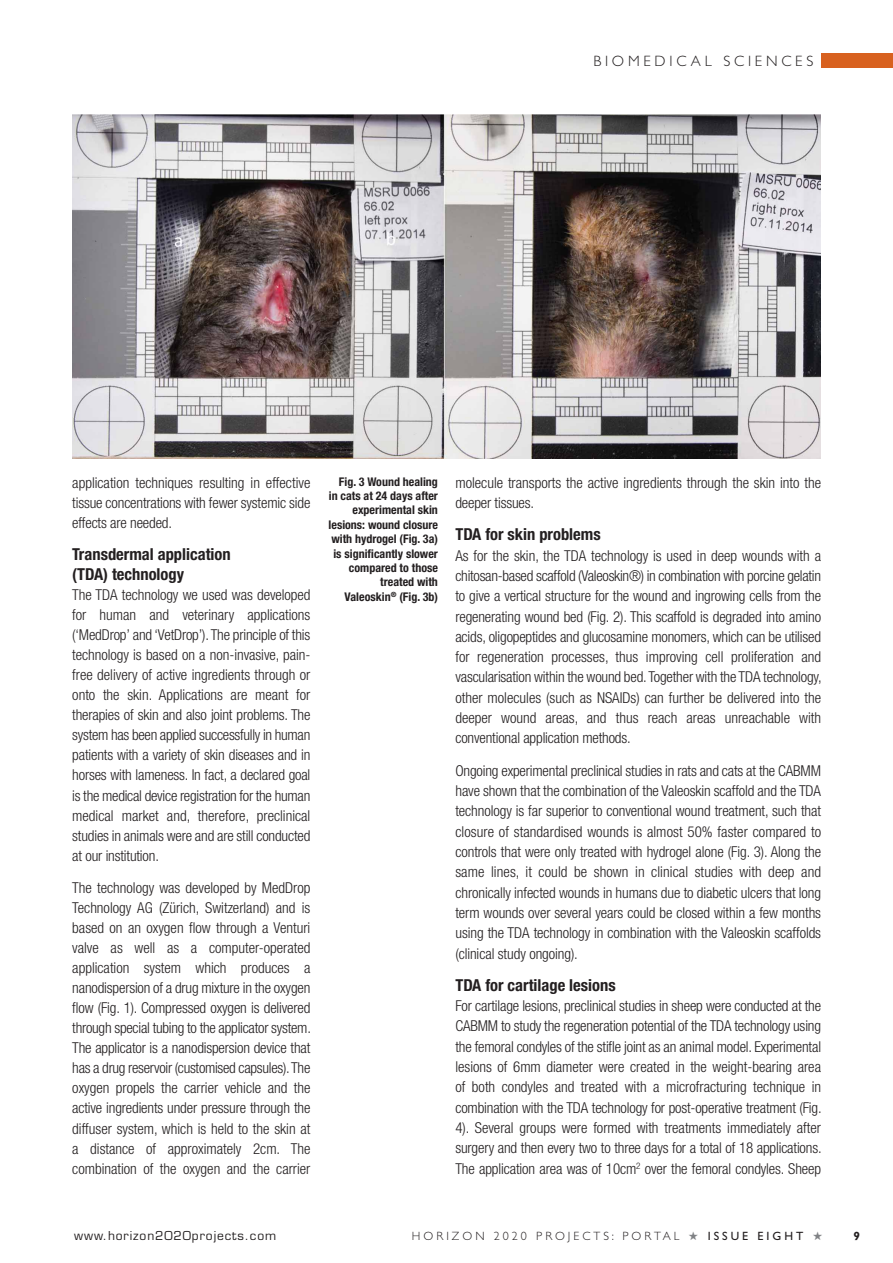
<style>
.page{position:relative;width:893px;height:1263px;background:#fff}
.page>*{position:absolute;margin:0;border:0;box-sizing:border-box;transform-origin:0 0}
.t1{font:700 condensed 16.5px/20.1px "Helvetica Neue LT Std";color:#231f20}
.t2{font:300 condensed 15px/20.1px "Helvetica Neue LT Std";letter-spacing:-.005em;color:#231f20;text-align:justify}
.t3{font:300 15px "Gill Sans Std";letter-spacing:.25em;color:#231f20}
.t4{font:700 condensed 12px/14.4px "Helvetica Neue LT Std";color:#231f20;text-align:right}
.t5{font:300 12px "Gill Sans Std";letter-spacing:.25em;color:#231f20}
.t6{font:12px "Eurostile LT Std";letter-spacing:.075em;color:#231f20}
.t7{font:700 12px "Gill Sans Std";color:#231f20}
.s1{color:#808285}
.s2{font-weight:400}
</style>
<div class="page">
<div style="left:821px;top:53px;width:72px;height:15px;background:#d8611f"></div>
<img style="left:72px;top:115px;width:749px;height:343px">
<p class="t3" style="left:593px;top:56px;width:222px">BIOMEDICAL SCIENCES</p>
<p class="t2" style="left:72px;top:474px;width:240px">application techniques resulting in effective tissue concentrations with fewer systemic side effects are needed.</p>
<p class="t1" style="left:72px;top:545px;width:160px">Transdermal application (TDA) technology</p>
<p class="t2" style="left:72px;top:586px;width:240px">The TDA technology we used was developed for human and veterinary applications (‘MedDrop’ and ‘VetDrop’). The principle of this technology is based on a non-invasive, pain&shy;free delivery of active ingredients through or onto the skin. Applications are meant for therapies of skin and also joint problems. The system has been applied successfully in human patients with a variety of skin diseases and in horses with lameness. In fact, a declared goal is the medical device registration for the human medical market and, therefore, preclinical studies in animals were and are still conducted at our institution.</p>
<p class="t2" style="left:72px;top:879px;width:240px">The technology was developed by MedDrop Technology AG (Zürich, Switzerland) and is based on an oxygen flow through a Venturi valve as well as a computer-operated application system which produces a nanodispersion of a drug mixture in the oxygen flow (Fig. 1). Compressed oxygen is delivered through special tubing to the applicator system.<br>The applicator is a nanodispersion device that has a drug reservoir (customised capsules). The oxygen propels the carrier vehicle and the active ingredients under pressure through the diffuser system, which is held to the skin at a distance of approximately 2cm. The combination of the oxygen and the carrier</p>
<p class="t4" style="left:329px;top:475px;width:111px">Fig. 3 Wound healing in cats at 24 days after experimental skin lesions: wound closure with hydrogel (Fig. 3a) is significantly slower compared to those treated with<br>Valeoskin<sup>®</sup> (Fig. 3b)</p>
<p class="t2" style="left:455px;top:473px;width:367px">molecule transports the active ingredients through the skin into the deeper tissues.</p>
<p class="t1" style="left:455px;top:526px;width:147px">TDA for skin problems</p>
<p class="t2" style="left:455px;top:546px;width:368px">As for the skin, the TDA technology is used in deep wounds with a chitosan-based scaffold (Valeoskin®) in combination with porcine gelatin to give a vertical structure for the wound and ingrowing cells from the regenerating wound bed (Fig. 2). This scaffold is degraded into amino acids, oligopeptides and glucosamine monomers, which can be utilised for regeneration processes, thus improving cell proliferation and vascularisation within the wound bed. Together with the TDA technology, other molecules (such as NSAIDs) can further be delivered into the deeper wound areas, and thus reach areas unreachable with conventional application methods.</p>
<p class="t2" style="left:455px;top:762px;width:367px">Ongoing experimental preclinical studies in rats and cats at the CABMM have shown that the combination of the Valeoskin scaffold and the TDA technology is far superior to conventional wound treatment, such that closure of standardised wounds is almost 50% faster compared to controls that were only treated with hydrogel alone (Fig. 3). Along the same lines, it could be shown in clinical studies with deep and chronically infected wounds in humans due to diabetic ulcers that long term wounds over several years could be closed within a few months using the TDA technology in combination with the Valeoskin scaffolds (clinical study ongoing).</p>
<p class="t1" style="left:455px;top:976px;width:162px">TDA for cartilage lesions</p>
<p class="t2" style="left:455px;top:997px;width:368px">For cartilage lesions, preclinical studies in sheep were conducted at the CABMM to study the regeneration potential of the TDA technology using the femoral condyles of the stifle joint as an animal model. Experimental lesions of 6mm diameter were created in the weight-bearing area of both condyles and treated with a microfracturing technique in combination with the TDA technology for post-operative treatment (Fig.<br>4). Several groups were formed with treatments immediately after surgery and then every two to three days for a total of 18 applications.<br>The application area was of 10cm<sup>2</sup> over the femoral condyles. Sheep</p>
<p class="t6" style="left:74px;top:1228px;width:203px">www.horizon2020projects.com</p>
<p class="t5" style="left:412px;top:1231px;width:412px">HORIZON 2020 PROJECTS: PORTAL <span class="s1">★</span> <span class="s2">ISSUE EIGHT</span> <span class="s1">★</span></p>
<p class="t7" style="left:853px;top:1228px;width:8px">9</p>
</div>
